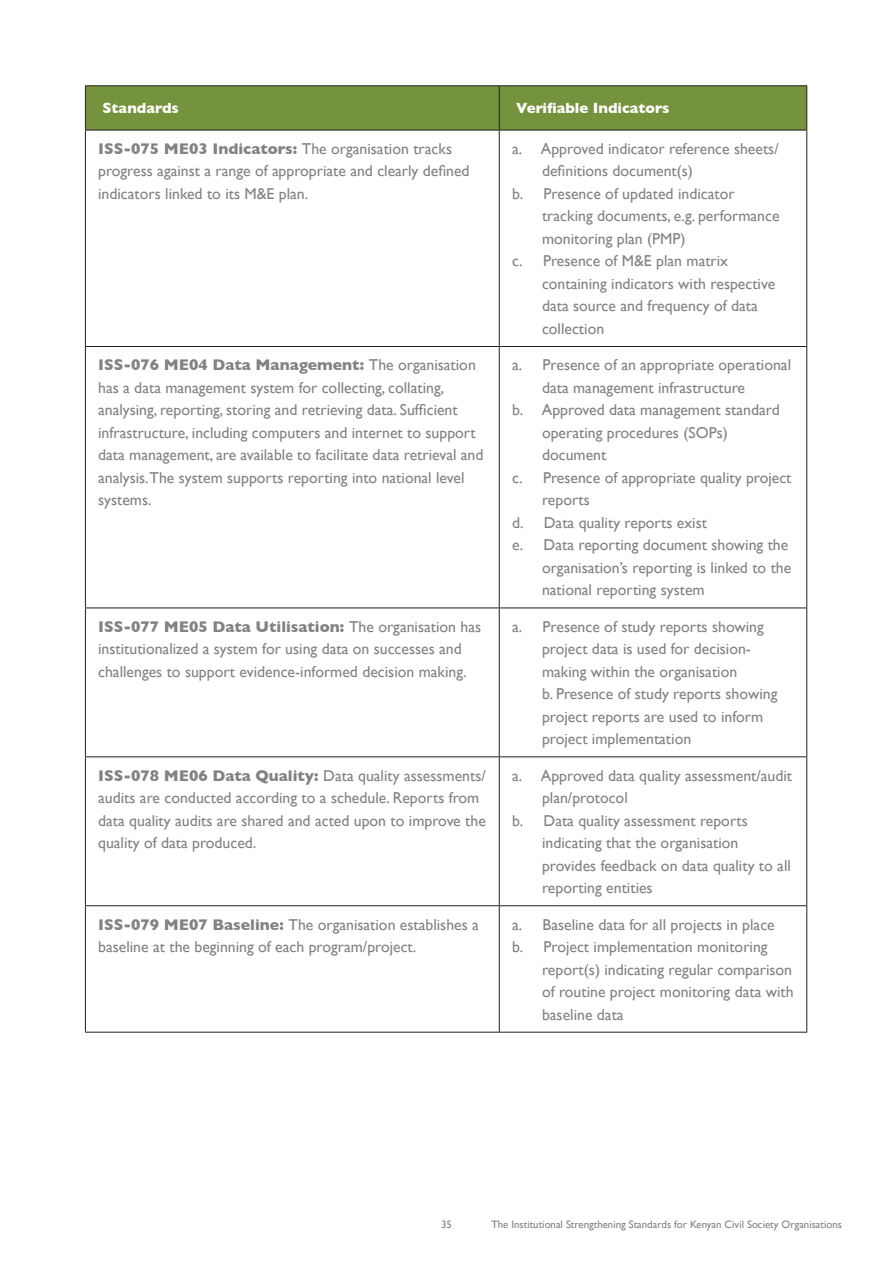
<style>
.page{position:relative;width:893px;height:1263px;background:#fff}
.page>*{position:absolute;margin:0;border:0;box-sizing:border-box;transform-origin:0 0}
.Table_copy__Bullet_p{font:15.75px/22.5px "Gill Sans";color:#808285}
.Table_copy{font:15.75px/22.5px "Gill Sans";color:#808285}
.Table_header{font:700 15px "Gill Sans";color:#fff}
.t1{font:10.8px "Gill Sans";color:#808285}
.s1{font-weight:700}
</style>
<div class="page">
<div style="left:86px;top:86px;width:720px;height:44px;background:#75933c"></div>
<hr style="left:85px;top:85px;width:414px;height:1px;background:#231f20">
<hr style="left:85px;top:86px;width:1px;height:44px;background:#231f20">
<hr style="left:499px;top:85px;width:308px;height:1px;background:#231f20">
<hr style="left:499px;top:86px;width:1px;height:44px;background:#231f20">
<hr style="left:806px;top:86px;width:1px;height:44px;background:#231f20">
<hr style="left:85px;top:130px;width:414px;height:1px;background:#231f20">
<hr style="left:85px;top:130px;width:1px;height:216px;background:#231f20">
<hr style="left:499px;top:130px;width:308px;height:1px;background:#231f20">
<hr style="left:499px;top:130px;width:1px;height:216px;background:#231f20">
<hr style="left:806px;top:130px;width:1px;height:216px;background:#231f20">
<hr style="left:85px;top:346px;width:414px;height:1px;background:#231f20">
<hr style="left:85px;top:347px;width:1px;height:260px;background:#231f20">
<hr style="left:499px;top:346px;width:308px;height:1px;background:#231f20">
<hr style="left:499px;top:347px;width:1px;height:260px;background:#231f20">
<hr style="left:806px;top:347px;width:1px;height:260px;background:#231f20">
<hr style="left:85px;top:607px;width:414px;height:1px;background:#231f20">
<hr style="left:85px;top:608px;width:1px;height:148px;background:#231f20">
<hr style="left:499px;top:607px;width:308px;height:1px;background:#231f20">
<hr style="left:499px;top:608px;width:1px;height:148px;background:#231f20">
<hr style="left:806px;top:608px;width:1px;height:148px;background:#231f20">
<hr style="left:85px;top:756px;width:414px;height:1px;background:#231f20">
<hr style="left:85px;top:757px;width:1px;height:148px;background:#231f20">
<hr style="left:499px;top:756px;width:308px;height:1px;background:#231f20">
<hr style="left:499px;top:757px;width:1px;height:148px;background:#231f20">
<hr style="left:806px;top:757px;width:1px;height:148px;background:#231f20">
<hr style="left:85px;top:905px;width:414px;height:1px;background:#231f20">
<hr style="left:85px;top:906px;width:1px;height:126px;background:#231f20">
<hr style="left:499px;top:905px;width:308px;height:1px;background:#231f20">
<hr style="left:499px;top:906px;width:1px;height:126px;background:#231f20">
<hr style="left:806px;top:906px;width:1px;height:126px;background:#231f20">
<hr style="left:85px;top:1032px;width:414px;height:1px;background:#231f20">
<hr style="left:499px;top:1032px;width:308px;height:1px;background:#231f20">
<p class="Table_header" style="left:102px;top:99px;width:78px">Standards</p>
<p class="Table_header" style="left:516px;top:99px;width:155px">Verifiable Indicators</p>
<p class="Table_copy" style="left:98px;top:137px;width:373px"><span class="s1">ISS-075 ME03 Indicators:</span> The organisation tracks progress against a range of appropriate and clearly defined indicators linked to its M&amp;E plan.</p>
<p class="Table_copy__Bullet_p" style="left:542px;top:137px;width:238px;text-indent:-30px">a. Approved indicator reference sheets/ definitions document(s)</p>
<p class="Table_copy__Bullet_p" style="left:542px;top:182px;width:239px;text-indent:-30px">b. Presence of updated indicator tracking documents, e.g. performance monitoring plan (PMP)</p>
<p class="Table_copy__Bullet_p" style="left:542px;top:250px;width:235px;text-indent:-30px">c. Presence of M&amp;E plan matrix containing indicators with respective data source and frequency of data collection</p>
<p class="Table_copy" style="left:98px;top:353px;width:387px"><span class="s1">ISS-076 ME04 Data Management:</span> The organisation has a data management system for collecting, collating, analysing, reporting, storing and retrieving data. Sufficient infrastructure, including computers and internet to support data management, are available to facilitate data retrieval and analysis.The system supports reporting into national level systems.</p>
<p class="Table_copy__Bullet_p" style="left:542px;top:354px;width:251px;text-indent:-30px">a. Presence of an appropriate operational data management infrastructure</p>
<p class="Table_copy__Bullet_p" style="left:542px;top:399px;width:239px;text-indent:-30px">b. Approved data management standard operating procedures (SOPs) document</p>
<p class="Table_copy__Bullet_p" style="left:542px;top:466px;width:251px;text-indent:-30px">c. Presence of appropriate quality project reports</p>
<p class="Table_copy__Bullet_p" style="left:512px;top:511px;width:197px">d. Data quality reports exist</p>
<p class="Table_copy__Bullet_p" style="left:542px;top:534px;width:251px;text-indent:-30px">e. Data reporting document showing the organisation’s reporting is linked to the national reporting system</p>
<p class="Table_copy" style="left:98px;top:615px;width:384px"><span class="s1">ISS-077 ME05 Data Utilisation:</span> The organisation has institutionalized a system for using data on successes and challenges to support evidence-informed decision making.</p>
<p class="Table_copy__Bullet_p" style="left:542px;top:615px;width:237px;text-indent:-30px">a. Presence of study reports showing project data is used for decision&shy;making within the organisation<br>b. Presence of study reports showing project reports are used to inform project implementation</p>
<p class="Table_copy" style="left:98px;top:764px;width:389px"><span class="s1">ISS-078 ME06 Data Quality:</span> Data quality assessments/ audits are conducted according to a schedule. Reports from data quality audits are shared and acted upon to improve the quality of data produced.</p>
<p class="Table_copy__Bullet_p" style="left:542px;top:764px;width:252px;text-indent:-30px">a. Approved data quality assessment/audit plan/protocol</p>
<p class="Table_copy__Bullet_p" style="left:542px;top:809px;width:250px;text-indent:-30px">b. Data quality assessment reports indicating that the organisation provides feedback on data quality to all reporting entities</p>
<p class="Table_copy" style="left:98px;top:913px;width:382px"><span class="s1">ISS-079 ME07 Baseline:</span> The organisation establishes a baseline at the beginning of each program/project.</p>
<p class="Table_copy__Bullet_p" style="left:512px;top:913px;width:264px">a. Baseline data for all projects in place</p>
<p class="Table_copy__Bullet_p" style="left:542px;top:935px;width:253px;text-indent:-30px">b. Project implementation monitoring report(s) indicating regular comparison of routine project monitoring data with baseline data</p>
<p class="t1" style="left:441px;top:1218px;width:12px">35</p>
<p class="t1" style="left:491px;top:1218px;width:352px">The Institutional Strengthening Standards for Kenyan Civil Society Organisations</p>
</div>
